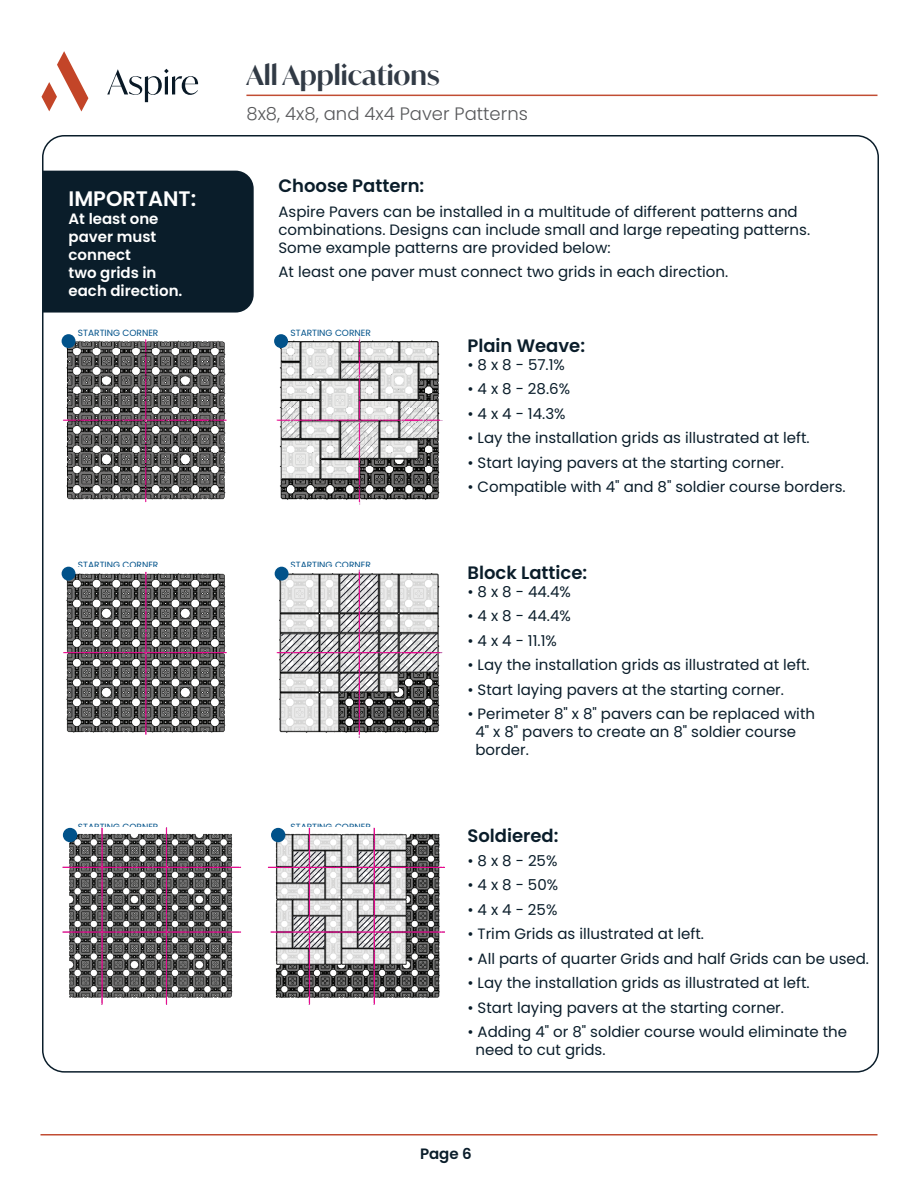
<style>
.page{position:relative;width:918px;height:1188px;background:#fff}
.page>*{position:absolute;margin:0;border:0;box-sizing:border-box;transform-origin:0 0}
.t1{font:600 27px "Ivy Mode";color:#313a45}
.t2{font:600 21px "Poppins";color:#fff}
.t3{font:600 18px "Poppins";color:#0a1d2a}
.t4{font:300 18px "Poppins";color:#57585a}
.t5{font:15px/18px "Poppins";color:#0a1d2a}
.t6{font:600 15px/18px "Poppins";color:#fff}
.t7{font:600 15px "Poppins";color:#0a1d2a}
.t8{font:9px "Poppins";color:#01528a}
</style>
<div class="page">
<hr style="left:40px;top:1134px;width:838px;height:2px;background:#c14d33">
<hr style="left:246px;top:95px;width:631px;height:1px;background:#c14d33">
<svg style="left:42px;top:51px;width:46px;height:60px"></svg>
<svg style="left:107px;top:69px;width:91px;height:33px"></svg>
<div style="left:45px;top:171px;width:209px;height:142px;background:#0a1d2a"></div>
<div style="left:62px;top:334px;width:14px;height:14px;background:#01528a;border-radius:50%"></div>
<div style="left:274px;top:334px;width:14px;height:14px;background:#01528a;border-radius:50%"></div>
<svg style="left:63px;top:339px;width:163px;height:163px"></svg>
<svg style="left:277px;top:339px;width:163px;height:163px;background:#b2b0b1"></svg>
<div style="left:62px;top:567px;width:14px;height:14px;background:#01528a;border-radius:50%"></div>
<div style="left:275px;top:567px;width:14px;height:14px;background:#01528a;border-radius:50%"></div>
<svg style="left:63px;top:572px;width:164px;height:163px"></svg>
<svg style="left:277px;top:570px;width:165px;height:167px"></svg>
<svg style="left:268px;top:828px;width:177px;height:176px"></svg>
<svg style="left:63px;top:828px;width:178px;height:176px"></svg>
<h1 class="t1" style="left:246px;top:57px;width:195px">All Applications</h1>
<p class="t4" style="left:246px;top:103px;width:283px">8x8, 4x8, and 4x4 Paver Patterns</p>
<h2 class="t2" style="left:69px;top:186px;width:129px">IMPORTANT:</h2>
<p class="t6" style="left:69px;top:210px;width:115px">At least one paver must connect<br>two grids in each direction.</p>
<p class="t3" style="left:279px;top:176px;width:147px">Choose Pattern:</p>
<p class="t5" style="left:279px;top:203px;width:533px">Aspire Pavers can be installed in a multitude of different patterns and combinations. Designs can include small and large repeating patterns.<br>Some example patterns are provided below:</p>
<p class="t5" style="left:279px;top:263px;width:451px">At least one paver must connect two grids in each direction.</p>
<p class="t8" style="left:78px;top:328px;width:82px">STARTING CORNER</p>
<p class="t8" style="left:291px;top:328px;width:82px">STARTING CORNER</p>
<p class="t3" style="left:467px;top:335px;width:119px">Plain Weave:</p>
<p class="t5" style="left:467px;top:356px;width:99px">• 8 x 8 - 57.1%</p>
<p class="t5" style="left:467px;top:380px;width:104px">• 4 x 8 - 28.6%</p>
<p class="t5" style="left:467px;top:405px;width:100px">• 4 x 4 - 14.3%</p>
<p class="t5" style="left:467px;top:429px;width:344px">• Lay the installation grids as illustrated at left.</p>
<p class="t5" style="left:467px;top:454px;width:318px">• Start laying pavers at the starting corner.</p>
<p class="t5" style="left:467px;top:478px;width:380px">• Compatible with 4" and 8" soldier course borders.</p>
<p class="t8" style="left:78px;top:560px;width:82px">STARTING CORNER</p>
<p class="t8" style="left:291px;top:560px;width:82px">STARTING CORNER</p>
<p class="t3" style="left:467px;top:562px;width:121px">Block Lattice:</p>
<p class="t5" style="left:467px;top:583px;width:105px">• 8 x 8 - 44.4%</p>
<p class="t5" style="left:467px;top:607px;width:105px">• 4 x 8 - 44.4%</p>
<p class="t5" style="left:467px;top:632px;width:91px">• 4 x 4 - 11.1%</p>
<p class="t5" style="left:467px;top:656px;width:344px">• Lay the installation grids as illustrated at left.</p>
<p class="t5" style="left:467px;top:680px;width:318px">• Start laying pavers at the starting corner.</p>
<p class="t5" style="left:475px;top:705px;width:341px;text-indent:-8px">• Perimeter 8" x 8" pavers can be replaced with<br>4" x 8" pavers to create an 8" soldier course border.</p>
<p class="t8" style="left:78px;top:821px;width:82px">STARTING CORNER</p>
<p class="t8" style="left:291px;top:821px;width:82px">STARTING CORNER</p>
<p class="t3" style="left:467px;top:825px;width:93px">Soldiered:</p>
<p class="t5" style="left:467px;top:852px;width:92px">• 8 x 8 - 25%</p>
<p class="t5" style="left:467px;top:876px;width:92px">• 4 x 8 - 50%</p>
<p class="t5" style="left:467px;top:901px;width:91px">• 4 x 4 - 25%</p>
<p class="t5" style="left:467px;top:925px;width:238px">• Trim Grids as illustrated at left.</p>
<p class="t5" style="left:467px;top:950px;width:403px">• All parts of quarter Grids and half Grids can be used.</p>
<p class="t5" style="left:467px;top:974px;width:344px">• Lay the installation grids as illustrated at left.</p>
<p class="t5" style="left:467px;top:999px;width:318px">• Start laying pavers at the starting corner.</p>
<p class="t5" style="left:475px;top:1023px;width:373px;text-indent:-8px">• Adding 4" or 8" soldier course would eliminate the need to cut grids.</p>
<p class="t7" style="left:420px;top:1145px;width:53px">Page 6</p>
</div>
